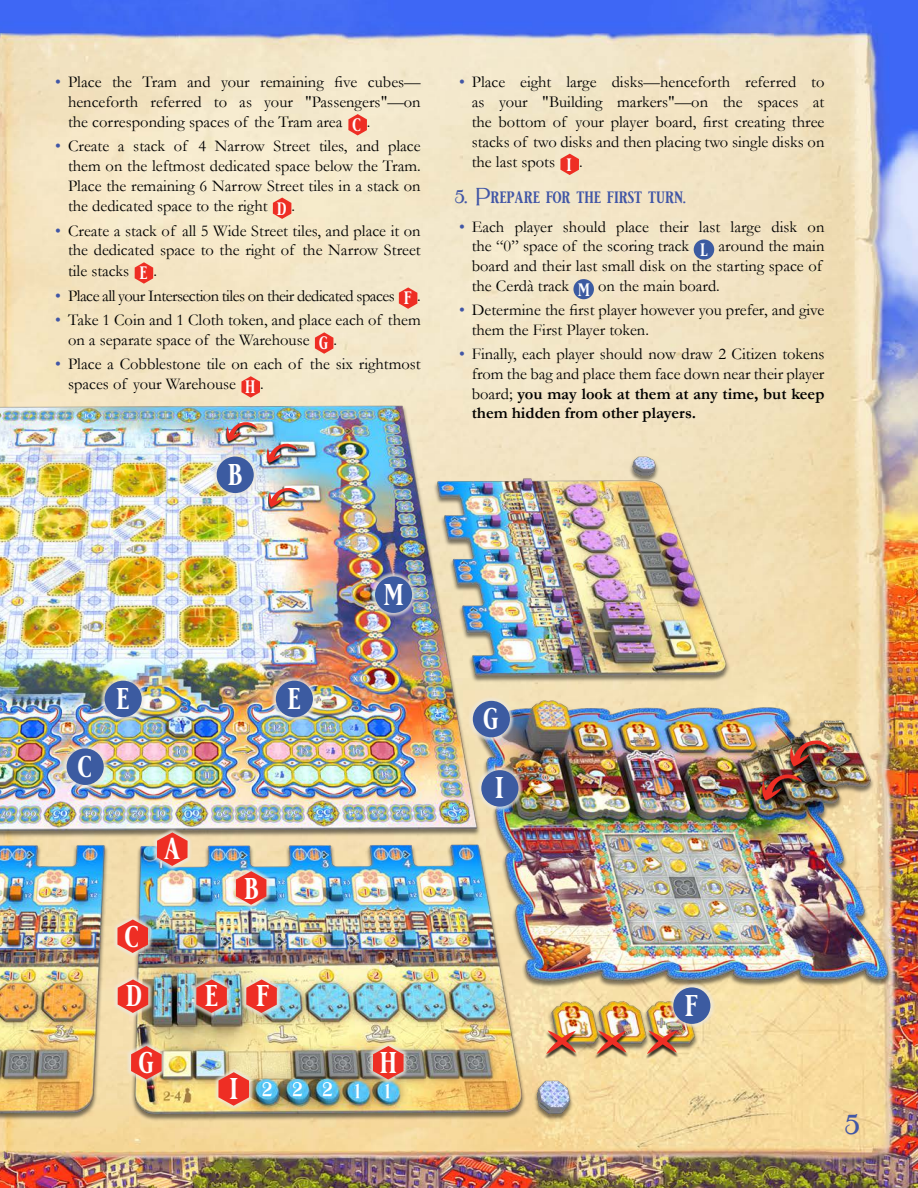
<style>
.page{position:relative;width:918px;height:1188px;background:#fff}
.page>*{position:absolute;margin:0;border:0;box-sizing:border-box;transform-origin:0 0}
.main_text{font:30px "beautifullifeaccents";color:#fff}
.t1{font:27px "beautifullifeaccents";color:#4156a6}
.main_text-2{font:19.5px "beautifullifeaccents";color:#fff}
.main_text-3{font:18px "beautifullifeaccents";color:#fff}
.t2{font:16.5px/19.8px "Garamond";color:#000;text-align:justify}
.t3{font:16.5px "Garamond";letter-spacing:-.03em;color:#000}
.t4{font:16.5px "beautifullifeaccents";color:#4156a6}
.s1{color:#4156a6}
.s2{font-size:18px}
.s3{font-weight:700}
</style>
<div class="page">
<img style="left:0;top:0;width:918px;height:1188px">
<img style="left:0;top:390px;width:903px;height:747px">
<div style="left:212px;top:452px;width:47px;height:46px;background:#ede8dc;opacity:.75"></div>
<div style="left:217px;top:457px;width:37px;height:36px;background:#3c5ba1;border-radius:50%"></div>
<div style="left:62px;top:744px;width:47px;height:46px;background:#ede8dc;opacity:.75"></div>
<div style="left:67px;top:748px;width:37px;height:37px;background:#3c5ba1;border-radius:50%"></div>
<div style="left:668px;top:983px;width:47px;height:46px;background:#ede8dc;opacity:.75"></div>
<div style="left:673px;top:987px;width:37px;height:37px;background:#3c5ba1;border-radius:50%"></div>
<div style="left:468px;top:696px;width:47px;height:46px;background:#ede8dc;opacity:.75"></div>
<div style="left:473px;top:701px;width:37px;height:36px;background:#3c5ba1;border-radius:50%"></div>
<div style="left:476px;top:765px;width:47px;height:47px;background:#ede8dc;opacity:.75"></div>
<div style="left:481px;top:770px;width:37px;height:37px;background:#3c5ba1;border-radius:50%"></div>
<div style="left:152px;top:828px;width:41px;height:43px;background:#ede8dc;opacity:.75"></div>
<svg style="left:157px;top:832px;width:31px;height:34px"></svg>
<div style="left:231px;top:866px;width:41px;height:44px;background:#ede8dc;opacity:.75"></div>
<svg style="left:236px;top:871px;width:30px;height:34px"></svg>
<div style="left:112px;top:915px;width:41px;height:43px;background:#ede8dc;opacity:.75"></div>
<svg style="left:117px;top:919px;width:31px;height:34px"></svg>
<div style="left:113px;top:975px;width:41px;height:43px;background:#ede8dc;opacity:.75"></div>
<svg style="left:118px;top:979px;width:30px;height:34px"></svg>
<div style="left:126px;top:1041px;width:41px;height:43px;background:#ede8dc;opacity:.75"></div>
<svg style="left:131px;top:1046px;width:31px;height:33px"></svg>
<div style="left:368px;top:1041px;width:41px;height:43px;background:#ede8dc;opacity:.75"></div>
<svg style="left:373px;top:1046px;width:31px;height:33px"></svg>
<div style="left:213px;top:1067px;width:41px;height:44px;background:#ede8dc;opacity:.75"></div>
<svg style="left:218px;top:1072px;width:31px;height:34px"></svg>
<div style="left:191px;top:975px;width:41px;height:43px;background:#ede8dc;opacity:.75"></div>
<svg style="left:196px;top:979px;width:31px;height:34px"></svg>
<div style="left:241px;top:975px;width:41px;height:43px;background:#ede8dc;opacity:.75"></div>
<svg style="left:246px;top:979px;width:31px;height:34px"></svg>
<div style="left:544px;top:1032px;width:34px;height:27px;background:#000;opacity:.75"></div>
<svg style="left:546px;top:1030px;width:30px;height:24px"></svg>
<div style="left:595px;top:1032px;width:33px;height:27px;background:#000;opacity:.75"></div>
<svg style="left:597px;top:1030px;width:30px;height:24px"></svg>
<div style="left:645px;top:1032px;width:34px;height:27px;background:#000;opacity:.75"></div>
<svg style="left:647px;top:1030px;width:30px;height:24px"></svg>
<div style="left:788px;top:743px;width:44px;height:30px;background:#000;opacity:.75"></div>
<svg style="left:790px;top:739px;width:40px;height:28px"></svg>
<div style="left:760px;top:777px;width:44px;height:30px;background:#000;opacity:.75"></div>
<svg style="left:762px;top:773px;width:40px;height:28px"></svg>
<div style="left:226px;top:423px;width:32px;height:21px;background:#000;opacity:.75"></div>
<svg style="left:226px;top:421px;width:31px;height:20px"></svg>
<div style="left:266px;top:445px;width:32px;height:21px;background:#000;opacity:.75"></div>
<svg style="left:266px;top:443px;width:32px;height:20px"></svg>
<div style="left:268px;top:489px;width:32px;height:21px;background:#000;opacity:.75"></div>
<svg style="left:268px;top:487px;width:31px;height:20px"></svg>
<svg style="left:348px;top:114px;width:19px;height:21px"></svg>
<svg style="left:273px;top:198px;width:18px;height:21px"></svg>
<svg style="left:135px;top:262px;width:18px;height:22px"></svg>
<svg style="left:399px;top:287px;width:18px;height:22px"></svg>
<svg style="left:315px;top:332px;width:18px;height:22px"></svg>
<svg style="left:241px;top:376px;width:19px;height:22px"></svg>
<div style="left:100px;top:676px;width:47px;height:46px;background:#ede8dc;opacity:.75"></div>
<div style="left:105px;top:681px;width:37px;height:36px;background:#3c5ba1;border-radius:50%"></div>
<div style="left:271px;top:676px;width:47px;height:46px;background:#ede8dc;opacity:.75"></div>
<div style="left:276px;top:681px;width:37px;height:36px;background:#3c5ba1;border-radius:50%"></div>
<div style="left:370px;top:572px;width:47px;height:46px;background:#ede8dc;opacity:.75"></div>
<div style="left:375px;top:576px;width:37px;height:37px;background:#3c5ba1;border-radius:50%"></div>
<svg style="left:560px;top:154px;width:19px;height:21px"></svg>
<div style="left:694px;top:239px;width:20px;height:21px;background:#3c5ba1;border-radius:50%"></div>
<div style="left:573px;top:279px;width:21px;height:20px;background:#3c5ba1;border-radius:50%"></div>
<p class="t2" style="left:68px;top:72px;width:354px;text-indent:-13px"><span class="s1">•</span> Place the Tram and your remaining five cubes— henceforth referred to as your "Passengers"—on the corresponding spaces of the Tram area</p>
<p class="main_text-3" style="left:352px;top:114px;width:10px">c</p>
<p class="t2" style="left:367px;top:111px;width:5px">.</p>
<p class="t2" style="left:68px;top:135px;width:354px;text-indent:-13px"><span class="s1">•</span> Create a stack of 4 Narrow Street tiles, and place them on the leftmost dedicated space below the Tram.<br>Place the remaining 6 Narrow Street tiles in a stack on the dedicated space to the right</p>
<p class="main_text-3" style="left:277px;top:198px;width:11px">d</p>
<p class="t2" style="left:292px;top:196px;width:5px">.</p>
<p class="t2" style="left:68px;top:220px;width:354px;line-height:20.4px;text-indent:-13px"><span class="s1">•</span> Create a stack of all 5 Wide Street tiles, and place it on the dedicated space to the right of the Narrow Street tile stacks</p>
<p class="main_text-3" style="left:139px;top:263px;width:9px">e</p>
<p class="t2" style="left:153px;top:261px;width:5px">.</p>
<p class="t3" style="left:55px;top:285px;width:341px"><span class="s1">•</span> Place all your Intersection tiles on their dedicated spaces</p>
<p class="main_text-3" style="left:404px;top:288px;width:9px">f</p>
<p class="t2" style="left:417px;top:286px;width:5px">.</p>
<p class="t2" style="left:68px;top:310px;width:354px;text-indent:-13px"><span class="s1">•</span> Take 1 Coin and 1 Cloth token, and place each of them on a separate space of the Warehouse</p>
<p class="main_text-3" style="left:319px;top:333px;width:11px">g</p>
<p class="t2" style="left:334px;top:330px;width:5px">.</p>
<p class="t2" style="left:68px;top:354px;width:354px;text-indent:-13px"><span class="s1">•</span> Place a Cobblestone tile on each of the six rightmost spaces of your Warehouse</p>
<p class="main_text-3" style="left:245px;top:377px;width:12px">h</p>
<p class="t2" style="left:260px;top:374px;width:5px">.</p>
<p class="main_text" style="left:228px;top:457px;width:16px">b</p>
<p class="t2" style="left:472px;top:72px;width:354px;text-indent:-13px"><span class="s1">•</span> Place eight large disks—henceforth referred to as your "Building markers"—on the spaces at the bottom of your player board, first creating three stacks of two disks and then placing two single disks on the last spots</p>
<p class="main_text-3" style="left:567px;top:154px;width:7px">i</p>
<p class="t2" style="left:579px;top:151px;width:5px">.</p>
<p class="t4" style="left:455px;top:188px;width:232px"><span class="s2">5.</span> Prepare for the first turn.</p>
<p class="t2" style="left:472px;top:216px;width:354px;text-indent:-13px"><span class="s1">•</span> Each player should place their last large disk on the “0” space of the scoring track</p>
<p class="t2" style="left:472px;top:236px;width:354px;text-align:left;text-indent:247px">around the main board and their last small disk on the starting space of the Cerdà track</p>
<p class="main_text-3" style="left:700px;top:239px;width:9px">l</p>
<p class="main_text-3" style="left:578px;top:279px;width:14px">m</p>
<p class="t2" style="left:598px;top:276px;width:123px">on the main board.</p>
<p class="t2" style="left:472px;top:300px;width:354px;text-indent:-13px"><span class="s1">•</span> Determine the first player however you prefer, and give them the First Player token.</p>
<p class="t2" style="left:472px;top:343px;width:354px;text-indent:-13px"><span class="s1">•</span> Finally, each player should now draw 2 Citizen tokens from the bag and place them face down near their player board; <span class="s3">you may look at them at any time, but keep them hidden from other players.</span></p>
<p class="main_text" style="left:383px;top:577px;width:22px">m</p>
<p class="main_text" style="left:78px;top:749px;width:15px">c</p>
<p class="main_text" style="left:116px;top:681px;width:15px">e</p>
<p class="main_text" style="left:287px;top:681px;width:15px">e</p>
<p class="main_text" style="left:164px;top:831px;width:18px">a</p>
<p class="main_text" style="left:125px;top:919px;width:15px">c</p>
<p class="main_text" style="left:126px;top:978px;width:17px">d</p>
<p class="main_text" style="left:244px;top:871px;width:16px">b</p>
<p class="main_text" style="left:205px;top:978px;width:15px">e</p>
<p class="main_text" style="left:256px;top:978px;width:15px">f</p>
<p class="main_text" style="left:139px;top:1045px;width:17px">g</p>
<p class="main_text" style="left:380px;top:1045px;width:19px">h</p>
<p class="main_text" style="left:229px;top:1071px;width:10px">i</p>
<p class="main_text-2" style="left:262px;top:1077px;width:12px">2</p>
<p class="main_text-2" style="left:293px;top:1077px;width:12px">2</p>
<p class="main_text-2" style="left:322px;top:1077px;width:12px">2</p>
<p class="main_text-2" style="left:355px;top:1080px;width:6px">1</p>
<p class="main_text-2" style="left:385px;top:1080px;width:6px">1</p>
<p class="main_text" style="left:484px;top:701px;width:17px">g</p>
<p class="main_text" style="left:495px;top:770px;width:10px">i</p>
<p class="main_text" style="left:685px;top:988px;width:15px">f</p>
<h2 class="t1" style="left:845px;top:1109px;width:16px">5</h2>
</div>
